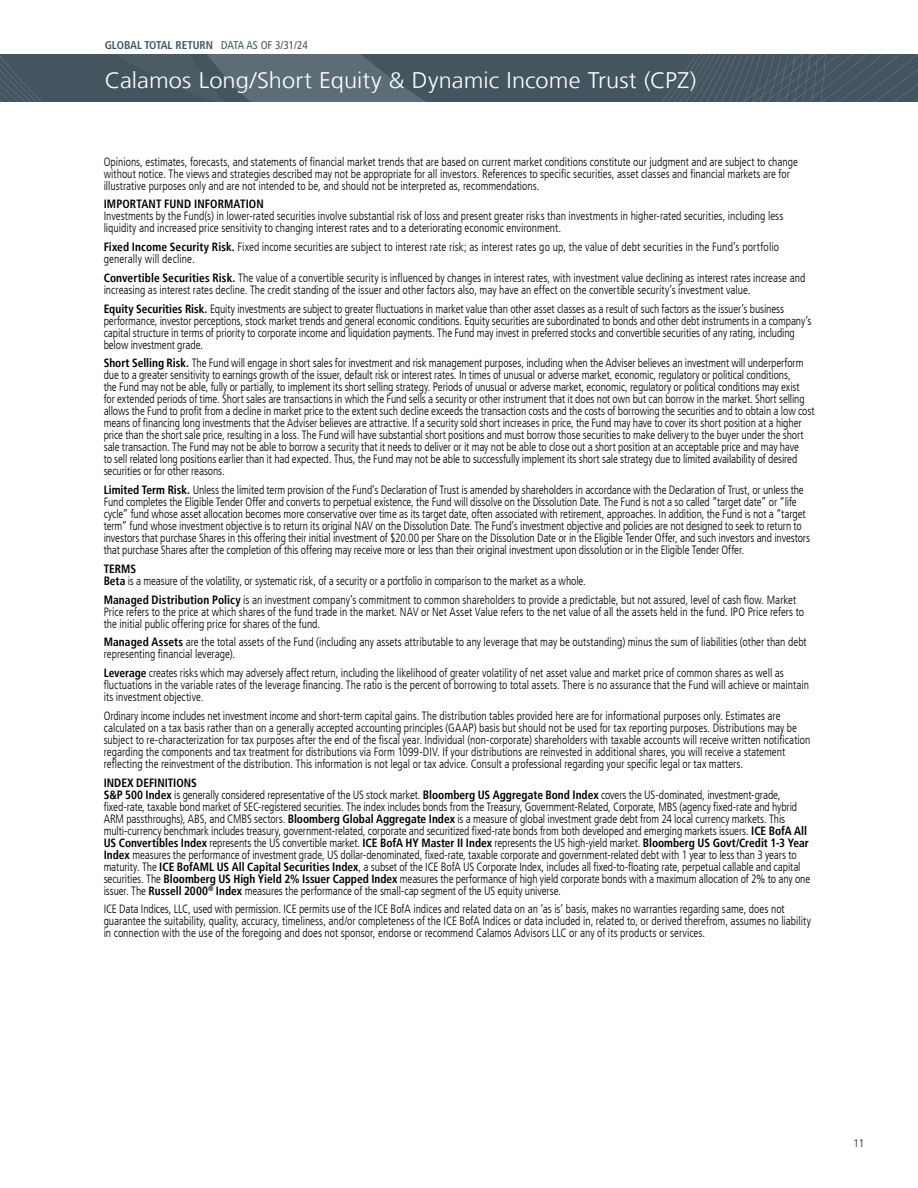
<style>
.page{position:relative;width:918px;height:1188px;background:#fff}
.page>*{position:absolute;margin:0;border:0;box-sizing:border-box;transform-origin:0 0}
.t1{font:300 22.5px "Frutiger LT";letter-spacing:.005em;color:#fff;scale:1.05 1}
.t2{font:300 condensed 12px/12px "Frutiger LT";letter-spacing:-.005em;color:#000;scale:.95 1}
.t3{font:700 condensed 12px "Frutiger LT";letter-spacing:.01em;color:#000;scale:.95 1}
.t4{font:700 condensed 11.25px "Frutiger LT";color:#455560}
.t5{font:condensed 11.25px "Frutiger LT";color:#455560}
.s1{font-weight:400}
.s2{font-weight:700}
</style>
<div class="page">
<svg style="left:0;top:54px;width:918px;height:47px;background:#4a5a65"></svg>
<p class="t4" style="left:105px;top:39px;width:205px">GLOBAL TOTAL RETURN <span class="s1">DATA AS OF 3/31/24</span></p>
<h1 class="t1" style="left:105px;top:67px;width:565px">Calamos Long/Short Equity &amp; Dynamic Income Trust (CPZ)</h1>
<p class="t2" style="left:104px;top:156px;width:732px">Opinions, estimates, forecasts, and statements of financial market trends that are based on current market conditions constitute our judgment and are subject to change without notice. The views and strategies described may not be appropriate for all investors. References to specific securities, asset classes and financial markets are for illustrative purposes only and are not intended to be, and should not be interpreted as, recommendations.</p>
<p class="t3" style="left:104px;top:197px;width:170px">IMPORTANT FUND INFORMATION</p>
<p class="t2" style="left:104px;top:210px;width:717px">Investments by the Fund(s) in lower-rated securities involve substantial risk of loss and present greater risks than investments in higher-rated securities, including less liquidity and increased price sensitivity to changing interest rates and to a deteriorating economic environment.</p>
<p class="t2" style="left:104px;top:241px;width:713px"><span class="s2">Fixed Income Security Risk.</span> Fixed income securities are subject to interest rate risk; as interest rates go up, the value of debt securities in the Fund’s portfolio generally will decline.</p>
<p class="t2" style="left:104px;top:272px;width:740px"><span class="s2">Convertible Securities Risk.</span> The value of a convertible security is influenced by changes in interest rates, with investment value declining as interest rates increase and increasing as interest rates decline. The credit standing of the issuer and other factors also, may have an effect on the convertible security’s investment value.</p>
<p class="t2" style="left:104px;top:303px;width:747px"><span class="s2">Equity Securities Risk.</span> Equity investments are subject to greater fluctuations in market value than other asset classes as a result of such factors as the issuer’s business performance, investor perceptions, stock market trends and general economic conditions. Equity securities are subordinated to bonds and other debt instruments in a company’s capital structure in terms of priority to corporate income and liquidation payments. The Fund may invest in preferred stocks and convertible securities of any rating, including below investment grade.</p>
<p class="t2" style="left:104px;top:357px;width:750px"><span class="s2">Short Selling Risk.</span> The Fund will engage in short sales for investment and risk management purposes, including when the Adviser believes an investment will underperform due to a greater sensitivity to earnings growth of the issuer, default risk or interest rates. In times of unusual or adverse market, economic, regulatory or political conditions,<br>the Fund may not be able, fully or partially, to implement its short selling strategy. Periods of unusual or adverse market, economic, regulatory or political conditions may exist<br>for extended periods of time. Short sales are transactions in which the Fund sells a security or other instrument that it does not own but can borrow in the market. Short selling allows the Fund to profit from a decline in market price to the extent such decline exceeds the transaction costs and the costs of borrowing the securities and to obtain a low cost means of financing long investments that the Adviser believes are attractive. If a security sold short increases in price, the Fund may have to cover its short position at a higher price than the short sale price, resulting in a loss. The Fund will have substantial short positions and must borrow those securities to make delivery to the buyer under the short sale transaction. The Fund may not be able to borrow a security that it needs to deliver or it may not be able to close out a short position at an acceptable price and may have<br>to sell related long positions earlier than it had expected. Thus, the Fund may not be able to successfully implement its short sale strategy due to limited availability of desired securities or for other reasons.</p>
<p class="t2" style="left:104px;top:484px;width:745px"><span class="s2">Limited Term Risk.</span> Unless the limited term provision of the Fund’s Declaration of Trust is amended by shareholders in accordance with the Declaration of Trust, or unless the Fund completes the Eligible Tender Offer and converts to perpetual existence, the Fund will dissolve on the Dissolution Date. The Fund is not a so called “target date” or “life cycle” fund whose asset allocation becomes more conservative over time as its target date, often associated with retirement, approaches. In addition, the Fund is not a “target term” fund whose investment objective is to return its original NAV on the Dissolution Date. The Fund’s investment objective and policies are not designed to seek to return to investors that purchase Shares in this offering their initial investment of $20.00 per Share on the Dissolution Date or in the Eligible Tender Offer, and such investors and investors that purchase Shares after the completion of this offering may receive more or less than their original investment upon dissolution or in the Eligible Tender Offer.</p>
<p class="t2" style="left:104px;top:563px;width:509px"><span class="s2">TERMS<br>Beta</span> is a measure of the volatility, or systematic risk, of a security or a portfolio in comparison to the market as a whole.</p>
<p class="t2" style="left:104px;top:594px;width:739px"><span class="s2">Managed Distribution Policy</span> is an investment company’s commitment to common shareholders to provide a predictable, but not assured, level of cash flow. Market<br>Price refers to the price at which shares of the fund trade in the market. NAV or Net Asset Value refers to the net value of all the assets held in the fund. IPO Price refers to the initial public offering price for shares of the fund.</p>
<p class="t2" style="left:104px;top:636px;width:742px"><span class="s2">Managed Assets</span> are the total assets of the Fund (including any assets attributable to any leverage that may be outstanding) minus the sum of liabilities (other than debt representing financial leverage).</p>
<p class="t2" style="left:104px;top:667px;width:744px"><span class="s2">Leverage</span> creates risks which may adversely affect return, including the likelihood of greater volatility of net asset value and market price of common shares as well as fluctuations in the variable rates of the leverage financing. The ratio is the percent of borrowing to total assets. There is no assurance that the Fund will achieve or maintain its investment objective.</p>
<p class="t2" style="left:104px;top:710px;width:745px">Ordinary income includes net investment income and short-term capital gains. The distribution tables provided here are for informational purposes only. Estimates are calculated on a tax basis rather than on a generally accepted accounting principles (GAAP) basis but should not be used for tax reporting purposes. Distributions may be subject to re-characterization for tax purposes after the end of the fiscal year. Individual (non-corporate) shareholders with taxable accounts will receive written notification regarding the components and tax treatment for distributions via Form 1099-DIV. If your distributions are reinvested in additional shares, you will receive a statement reflecting the reinvestment of the distribution. This information is not legal or tax advice. Consult a professional regarding your specific legal or tax matters.</p>
<p class="t2" style="left:104px;top:777px;width:745px"><span class="s2">INDEX DEFINITIONS<br>S&amp;P 500 Index</span> is generally considered representative of the US stock market. <span class="s2">Bloomberg US Aggregate Bond Index</span> covers the US-dominated, investment-grade, fixed-rate, taxable bond market of SEC-registered securities. The index includes bonds from the Treasury, Government-Related, Corporate, MBS (agency fixed-rate and hybrid ARM passthroughs), ABS, and CMBS sectors. <span class="s2">Bloomberg Global Aggregate Index</span> is a measure of global investment grade debt from 24 local currency markets. This multi-currency benchmark includes treasury, government-related, corporate and securitized fixed-rate bonds from both developed and emerging markets issuers. <span class="s2">ICE BofA All US Convertibles Index</span> represents the US convertible market. <span class="s2">ICE BofA HY Master II Index</span> represents the US high-yield market. <span class="s2">Bloomberg US Govt/Credit 1-3 Year Index</span> measures the performance of investment grade, US dollar-denominated, fixed-rate, taxable corporate and government-related debt with 1 year to less than 3 years to maturity. The <span class="s2">ICE BofAML US All Capital Securities Index</span>, a subset of the ICE BofA US Corporate Index, includes all fixed-to-floating rate, perpetual callable and capital securities. The <span class="s2">Bloomberg US High Yield 2% Issuer Capped Index</span> measures the performance of high yield corporate bonds with a maximum allocation of 2% to any one issuer. The <span class="s2">Russell 2000</span><sup>®</sup> <span class="s2">Index</span> measures the performance of the small-cap segment of the US equity universe.</p>
<p class="t2" style="left:104px;top:903px;width:746px">ICE Data Indices, LLC, used with permission. ICE permits use of the ICE BofA indices and related data on an ‘as is’ basis, makes no warranties regarding same, does not guarantee the suitability, quality, accuracy, timeliness, and/or completeness of the ICE BofA Indices or data included in, related to, or derived therefrom, assumes no liability in connection with the use of the foregoing and does not sponsor, endorse or recommend Calamos Advisors LLC or any of its products or services.</p>
<p class="t5" style="left:854px;top:1136px;width:12px">11</p>
</div>
